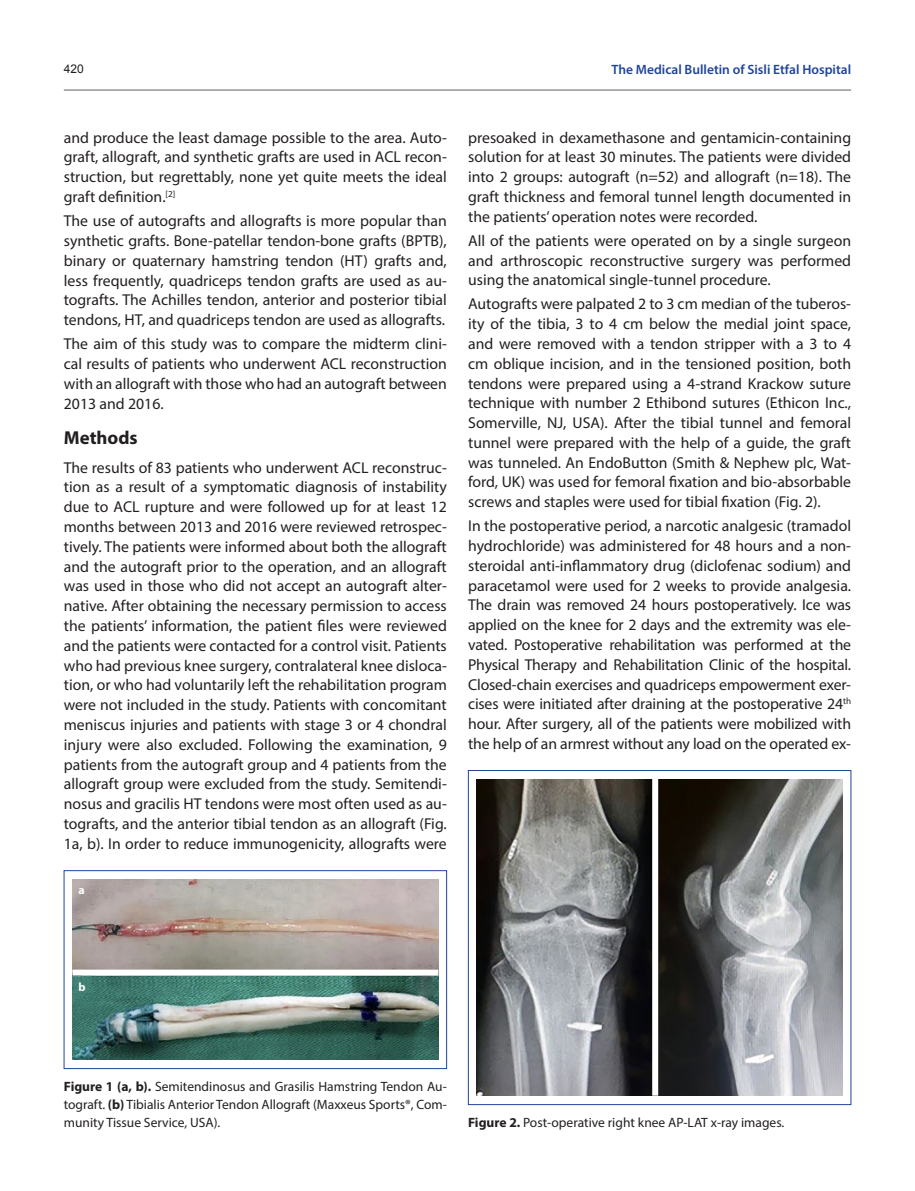
<style>
.page{position:relative;width:915px;height:1191px;background:#fff}
.page>*{position:absolute;margin:0;border:0;box-sizing:border-box;transform-origin:0 0}
.altbaslik{font:700 18.75px "Myriad Pro";color:#231f20}
.ana_metin_bosluksuz{font:15.75px/19.8px "Myriad Pro";color:#231f20;text-align:justify}
.ana_metin_bosluksuz-2{font:13.5px/18px "Myriad Pro";color:#231f20;text-align:justify}
.t1{font:600 13.5px "Myriad Pro";color:#21449b}
.sayfa_numarasi{font:12px "Arial";color:#231f20}
.ana_metin_bosluksuz-3{font:700 12px "Myriad Pro";color:#fff}
.s1{font-weight:700}
</style>
<div class="page">
<hr style="left:64px;top:89px;width:786px;height:2px;background:#939598">
<div style="left:64px;top:870px;width:382px;height:198px;border:1px solid #21449b"></div>
<img style="left:72px;top:879px;width:366px;height:180px">
<div style="left:72px;top:969px;width:366px;height:6px;background:#fff"></div>
<div style="left:468px;top:770px;width:382px;height:334px;border:1px solid #21449b"></div>
<img style="left:476px;top:779px;width:366px;height:316px">
<div style="left:652px;top:777px;width:6px;height:318px;background:#fff"></div>
<p class="sayfa_numarasi" style="left:64px;top:60px;width:22px">420</p>
<p class="t1" style="left:611px;top:61px;width:241px">The Medical Bulletin of Sisli Etfal Hospital</p>
<p class="ana_metin_bosluksuz" style="left:64px;top:127px;width:384px">and produce the least damage possible to the area. Auto&shy;graft, allograft, and synthetic grafts are used in ACL recon&shy;struction, but regrettably, none yet quite meets the ideal graft definition.<sup>[2]</sup></p>
<p class="ana_metin_bosluksuz" style="left:64px;top:211px;width:384px">The use of autografts and allografts is more popular than synthetic grafts. Bone-patellar tendon-bone grafts (BPTB), binary or quaternary hamstring tendon (HT) grafts and, less frequently, quadriceps tendon grafts are used as au&shy;tografts. The Achilles tendon, anterior and posterior tibial tendons, HT, and quadriceps tendon are used as allografts.</p>
<p class="ana_metin_bosluksuz" style="left:64px;top:334px;width:384px">The aim of this study was to compare the midterm clini&shy;cal results of patients who underwent ACL reconstruction with an allograft with those who had an autograft between 2013 and 2016.</p>
<p class="altbaslik" style="left:64px;top:425px;width:75px">Methods</p>
<p class="ana_metin_bosluksuz" style="left:64px;top:457px;width:384px">The results of 83 patients who underwent ACL reconstruc&shy;tion as a result of a symptomatic diagnosis of instability due to ACL rupture and were followed up for at least 12 months between 2013 and 2016 were reviewed retrospec&shy;tively. The patients were informed about both the allograft and the autograft prior to the operation, and an allograft was used in those who did not accept an autograft alter&shy;native. After obtaining the necessary permission to access the patients’ information, the patient files were reviewed and the patients were contacted for a control visit. Patients who had previous knee surgery, contralateral knee disloca&shy;tion, or who had voluntarily left the rehabilitation program were not included in the study. Patients with concomitant meniscus injuries and patients with stage 3 or 4 chondral injury were also excluded. Following the examination, 9 patients from the autograft group and 4 patients from the allograft group were excluded from the study. Semitendi&shy;nosus and gracilis HT tendons were most often used as au&shy;tografts, and the anterior tibial tendon as an allograft (Fig.<br>1a, b). In order to reduce immunogenicity, allografts were</p>
<p class="ana_metin_bosluksuz-3" style="left:78px;top:882px;width:8px">a</p>
<p class="ana_metin_bosluksuz" style="left:468px;top:127px;width:384px">presoaked in dexamethasone and gentamicin-containing solution for at least 30 minutes. The patients were divided into 2 groups: autograft (n=52) and allograft (n=18). The graft thickness and femoral tunnel length documented in the patients’ operation notes were recorded.</p>
<p class="ana_metin_bosluksuz" style="left:468px;top:230px;width:384px">All of the patients were operated on by a single surgeon and arthroscopic reconstructive surgery was performed using the anatomical single-tunnel procedure.</p>
<p class="ana_metin_bosluksuz" style="left:468px;top:294px;width:384px">Autografts were palpated 2 to 3 cm median of the tuberos&shy;ity of the tibia, 3 to 4 cm below the medial joint space, and were removed with a tendon stripper with a 3 to 4 cm oblique incision, and in the tensioned position, both tendons were prepared using a 4-strand Krackow suture technique with number 2 Ethibond sutures (Ethicon Inc., Somerville, NJ, USA). After the tibial tunnel and femoral tunnel were prepared with the help of a guide, the graft was tunneled. An EndoButton (Smith &amp; Nephew plc, Wat&shy;ford, UK) was used for femoral fixation and bio-absorbable screws and staples were used for tibial fixation (Fig. 2).</p>
<p class="ana_metin_bosluksuz" style="left:468px;top:516px;width:384px">In the postoperative period, a narcotic analgesic (tramadol hydrochloride) was administered for 48 hours and a non&shy;steroidal anti-inflammatory drug (diclofenac sodium) and paracetamol were used for 2 weeks to provide analgesia.<br>The drain was removed 24 hours postoperatively. Ice was applied on the knee for 2 days and the extremity was ele&shy;vated. Postoperative rehabilitation was performed at the Physical Therapy and Rehabilitation Clinic of the hospital.<br>Closed-chain exercises and quadriceps empowerment exer&shy;cises were initiated after draining at the postoperative 24<sup>th </sup>hour. After surgery, all of the patients were mobilized with the help of an armrest without any load on the operated ex-</p>
<p class="ana_metin_bosluksuz-3" style="left:78px;top:979px;width:9px">b</p>
<p class="ana_metin_bosluksuz-2" style="left:64px;top:1077px;width:384px"><span class="s1">Figure 1 (a, b).</span> Semitendinosus and Grasilis Hamstring Tendon Au&shy;tograft. <span class="s1">(b)</span> Tibialis Anterior Tendon Allograft (Maxxeus Sports®, Com&shy;munity Tissue Service, USA).</p>
<p class="ana_metin_bosluksuz-2" style="left:468px;top:1113px;width:317px"><span class="s1">Figure 2.</span> Post-operative right knee AP-LAT x-ray images.</p>
</div>
